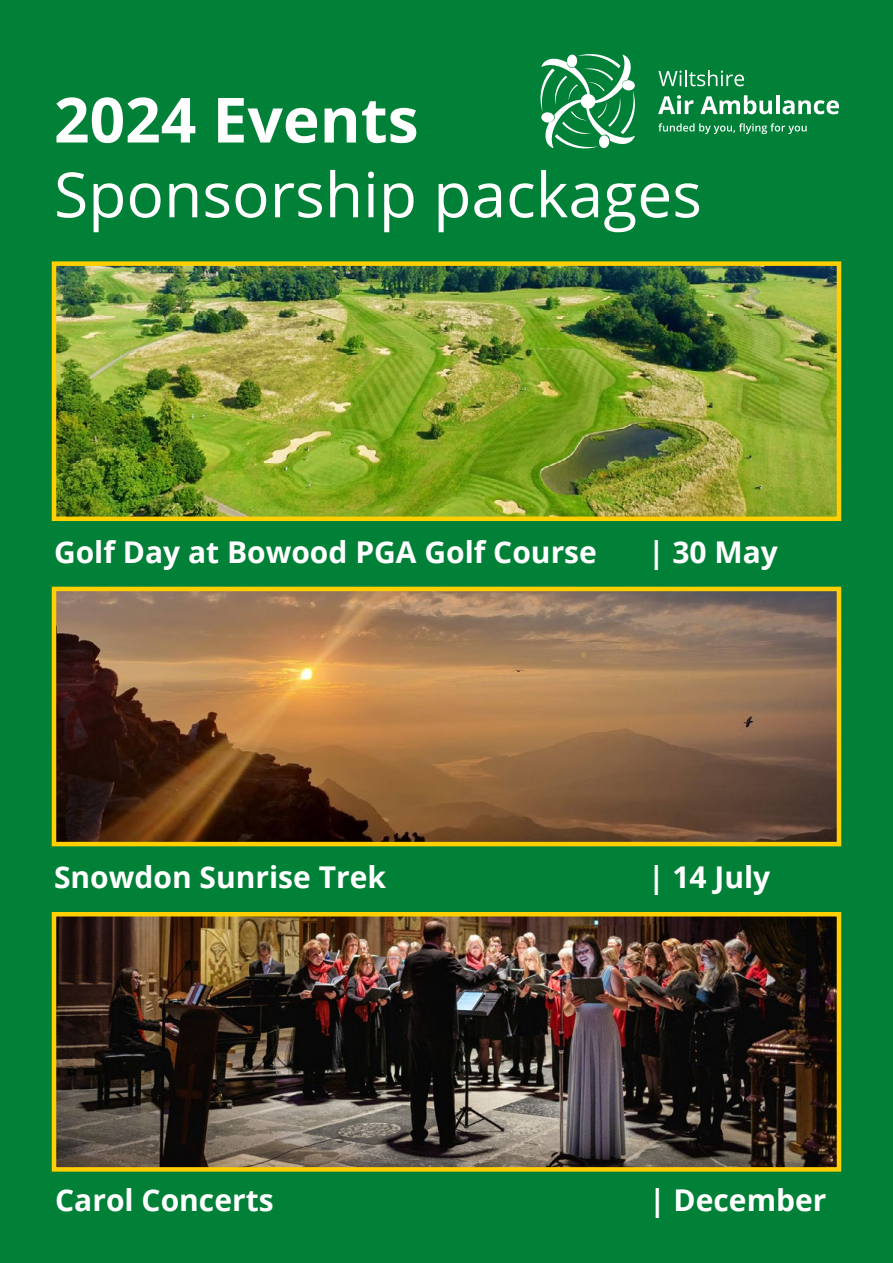
<style>
.page{position:relative;width:893px;height:1263px;background:#018137}
.page>*{position:absolute;margin:0;border:0;box-sizing:border-box;transform-origin:0 0}
.t1{font:62.25px "Open Sans";color:#fff}
.t2{font:700 62.25px "Open Sans";color:#fff}
.t3{font:700 30px "Open Sans";color:#fff}
</style>
<div class="page">
<svg style="left:658px;top:95px;width:36px;height:19px"></svg>
<svg style="left:700px;top:95px;width:72px;height:19px"></svg>
<hr style="left:776px;top:95px;width:3px;height:19px;background:#fff">
<svg style="left:782px;top:100px;width:57px;height:14px"></svg>
<svg style="left:658px;top:123px;width:149px;height:11px"></svg>
<svg style="left:658px;top:70px;width:86px;height:16px"></svg>
<svg style="left:540px;top:54px;width:95px;height:94px"></svg>
<img style="left:57px;top:266px;width:779px;height:250px">
<div style="left:52px;top:261px;width:789px;height:260px;border:4px solid #ffcf00"></div>
<img style="left:57px;top:592px;width:779px;height:249px">
<div style="left:52px;top:587px;width:789px;height:259px;border:4px solid #ffcf00"></div>
<img style="left:57px;top:917px;width:779px;height:249px">
<div style="left:52px;top:912px;width:789px;height:259px;border:4px solid #ffcf00"></div>
<h1 class="t2" style="left:54px;top:76px;width:366px">2024 Events</h1>
<h1 class="t1" style="left:54px;top:152px;width:649px">Sponsorship packages</h1>
<p class="t3" style="left:54px;top:530px;width:544px">Golf Day at Bowood PGA Golf Course</p>
<p class="t3" style="left:648px;top:530px;width:131px">| 30 May</p>
<p class="t3" style="left:54px;top:856px;width:334px">Snowdon Sunrise Trek</p>
<p class="t3" style="left:648px;top:856px;width:124px">| 14 July</p>
<p class="t3" style="left:55px;top:1179px;width:220px">Carol Concerts</p>
<p class="t3" style="left:649px;top:1179px;width:179px">| December</p>
</div>
